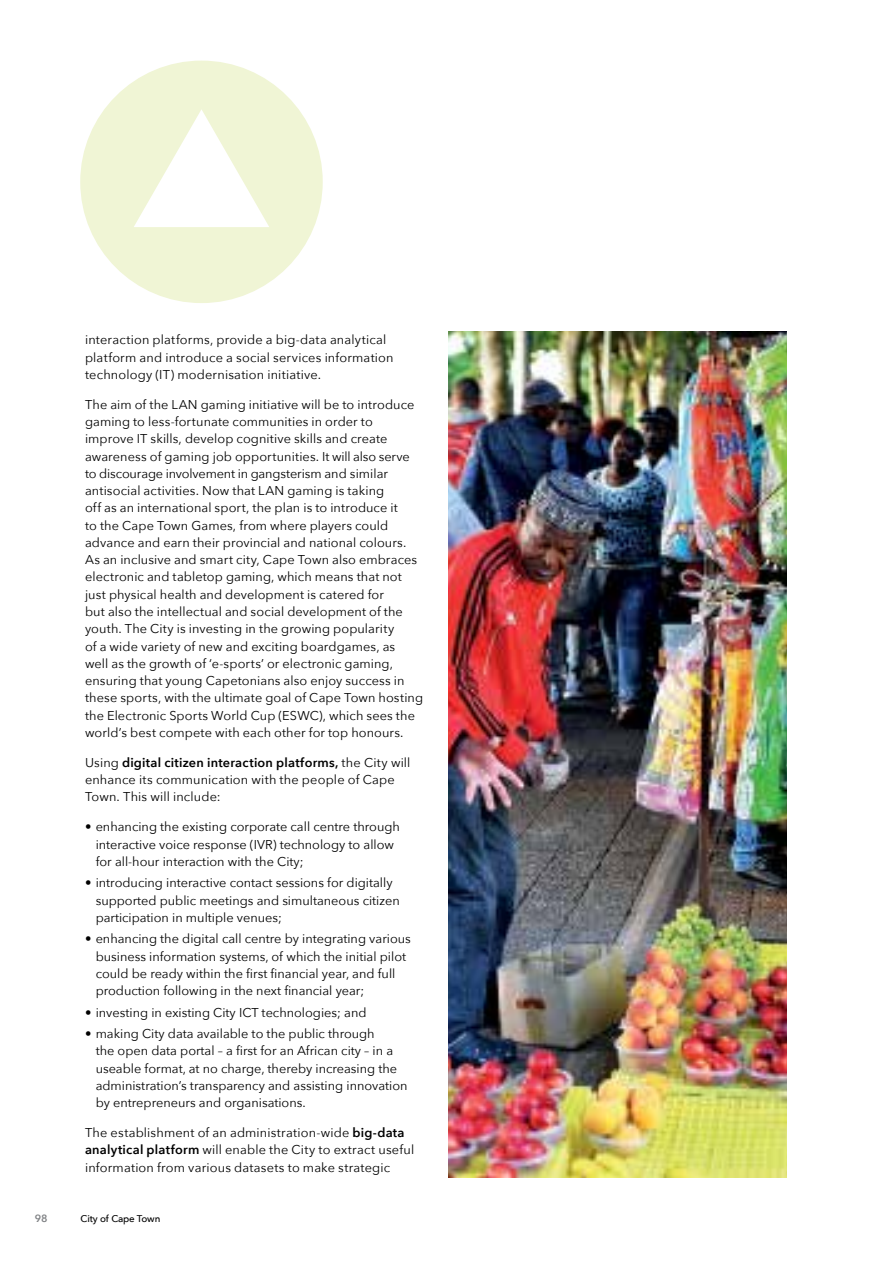
<style>
.page{position:relative;width:893px;height:1263px;background:#fff}
.page>*{position:absolute;margin:0;border:0;box-sizing:border-box;transform-origin:0 0}
.t1{font:12.75px/17.2px "Avenir Next";letter-spacing:.005em;color:#000}
.t2{font:600 10.5px "Avenir Next";color:#808285}
.t3{font:500 9.75px "Avenir Next";letter-spacing:-.01em;color:#000}
.s1{font-weight:600}
</style>
<div class="page">
<div style="left:80px;top:61px;width:243px;height:242px;background:#f0f5d5;border-radius:50%"></div>
<svg style="left:134px;top:109px;width:135px;height:118px"></svg>
<img style="left:449px;top:332px;width:338px;height:846px">
<p class="t1" style="left:85px;top:331px;width:310px">interaction platforms, provide a big-data analytical platform and introduce a social services information technology (IT) modernisation initiative.</p>
<p class="t1" style="left:85px;top:395px;width:340px">The aim of the LAN gaming initiative will be to introduce gaming to less-fortunate communities in order to improve IT skills, develop cognitive skills and create awareness of gaming job opportunities. It will also serve to discourage involvement in gangsterism and similar antisocial activities. Now that LAN gaming is taking<br>off as an international sport, the plan is to introduce it<br>to the Cape Town Games, from where players could advance and earn their provincial and national colours.<br>As an inclusive and smart city, Cape Town also embraces electronic and tabletop gaming, which means that not just physical health and development is catered for<br>but also the intellectual and social development of the youth. The City is investing in the growing popularity<br>of a wide variety of new and exciting boardgames, as<br>well as the growth of ‘e-sports’ or electronic gaming, ensuring that young Capetonians also enjoy success in these sports, with the ultimate goal of Cape Town hosting the Electronic Sports World Cup (ESWC), which sees the world’s best compete with each other for top honours.</p>
<p class="t1" style="left:85px;top:753px;width:327px">Using <span class="s1">digital citizen interaction platforms,</span> the City will enhance its communication with the people of Cape<br>Town. This will include:</p>
<p class="t1" style="left:96px;top:818px;width:306px;text-indent:-11px">• enhancing the existing corporate call centre through interactive voice response (IVR) technology to allow for all-hour interaction with the City;</p>
<p class="t1" style="left:96px;top:874px;width:306px;text-indent:-11px">• introducing interactive contact sessions for digitally supported public meetings and simultaneous citizen participation in multiple venues;</p>
<p class="t1" style="left:96px;top:930px;width:317px;text-indent:-11px">• enhancing the digital call centre by integrating various business information systems, of which the initial pilot could be ready within the first financial year, and full production following in the next financial year;</p>
<p class="t1" style="left:85px;top:1003px;width:283px">• investing in existing City ICT technologies; and</p>
<p class="t1" style="left:96px;top:1024px;width:313px;text-indent:-11px">• making City data available to the public through<br>the open data portal – a first for an African city – in a useable format, at no charge, thereby increasing the administration’s transparency and assisting innovation by entrepreneurs and organisations.</p>
<p class="t1" style="left:85px;top:1123px;width:331px">The establishment of an administration-wide <span class="s1">big-data analytical platform</span> will enable the City to extract useful information from various datasets to make strategic</p>
<p class="t2" style="left:35px;top:1210px;width:14px">98</p>
<p class="t3" style="left:81px;top:1210px;width:81px">City of Cape Town</p>
</div>
